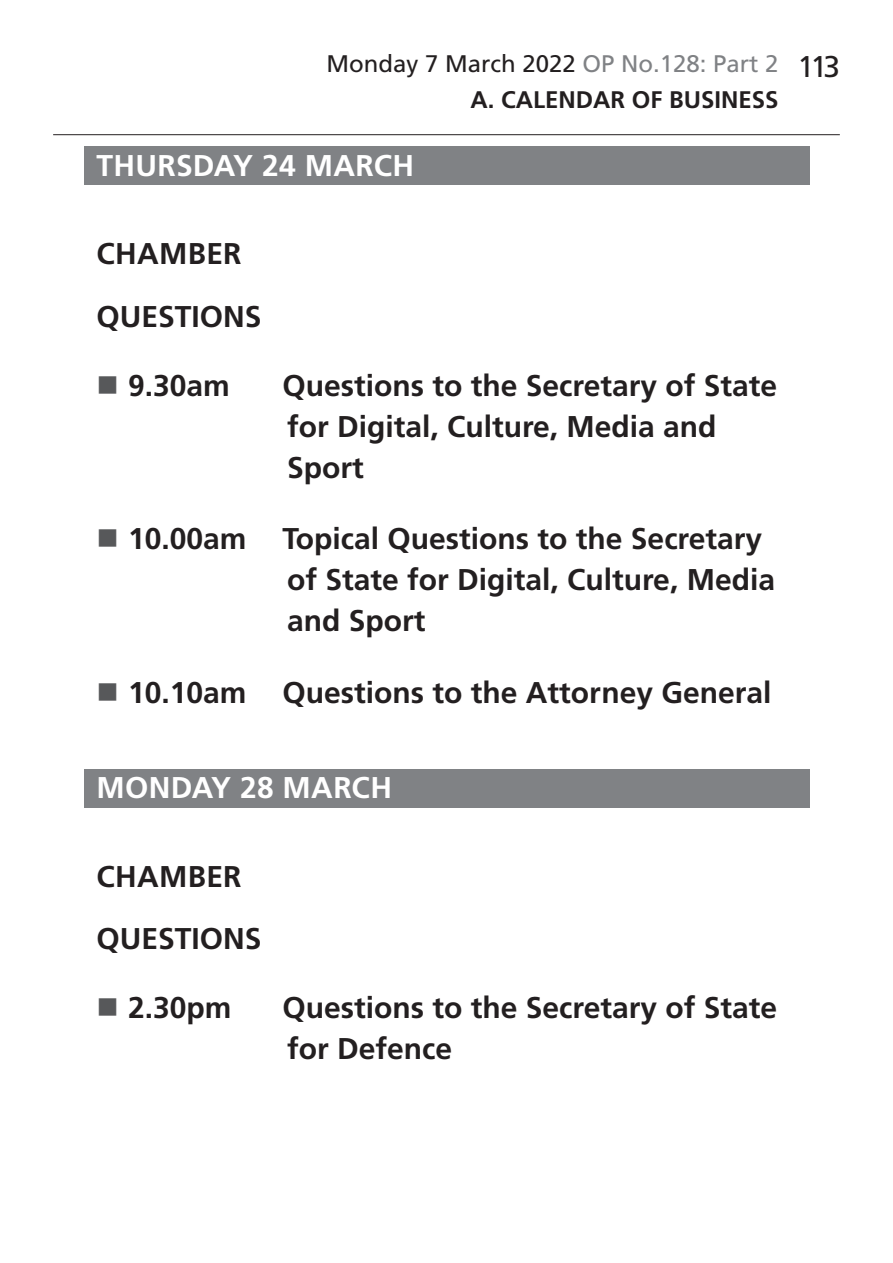
<style>
.page{position:relative;width:893px;height:1263px;background:#fff}
.page>*{position:absolute;margin:0;border:0;box-sizing:border-box;transform-origin:0 0}
.BoldCaps{font:700 30px/41px "Frutiger LT Std";color:#231f20}
.Heading2Grey{font:700 30px "Frutiger LT Std";letter-spacing:.01em;color:#fff}
.FbaLocation{font:700 30px "Frutiger LT Std";letter-spacing:.01em;color:#231f20}
.t1{font:24px/35.5px "Frutiger LT Std";color:#231f20}
.t2{font:700 24px "Frutiger LT Std";color:#231f20}
.s1{color:#808285}
.s2{font-size:30px}
.s3{font-weight:700}
</style>
<div class="page">
<hr style="left:53px;top:134px;width:787px;height:1px;background:#231f20">
<div style="left:84px;top:147px;width:725px;height:38px;background:#808285"></div>
<div style="left:84px;top:769px;width:725px;height:39px;background:#808285"></div>
<p class="t1" style="left:470px;top:46px;width:371px;text-indent:-144px">Monday 7 March 2022 <span class="s1">OP No.128: Part 2</span> <span class="s2">113<br></span><span class="s3">A. Calendar</span></p>
<p class="t2" style="left:632px;top:85px;width:67px">of Business</p>
<p class="Heading2Grey" style="left:97px;top:148px;width:319px">THURSDAY 24 MARCH</p>
<p class="FbaLocation" style="left:97px;top:236px;width:147px">CHAMBER</p>
<p class="BoldCaps" style="left:97px;top:296px;width:167px">QUESTIONS</p>
<p class="BoldCaps" style="left:128px;top:365px;width:103px">9.30am</p>
<p class="BoldCaps" style="left:283px;top:365px;width:496px">Questions to the Secretary of State for Digital, Culture, Media and<br>Sport</p>
<p class="BoldCaps" style="left:287px;top:519px;width:489px;text-indent:-159px">10.00am Topical Questions to the Secretary of State for Digital, Culture, Media and Sport</p>
<p class="BoldCaps" style="left:128px;top:672px;width:645px">10.10am Questions to the Attorney General</p>
<p class="Heading2Grey" style="left:97px;top:770px;width:297px">MONDAY 28 MARCH</p>
<p class="FbaLocation" style="left:97px;top:859px;width:147px">CHAMBER</p>
<p class="BoldCaps" style="left:97px;top:918px;width:167px">QUESTIONS</p>
<p class="BoldCaps" style="left:128px;top:987px;width:105px">2.30pm</p>
<p class="BoldCaps" style="left:283px;top:987px;width:496px">Questions to the Secretary of State for Defence</p>
</div>
